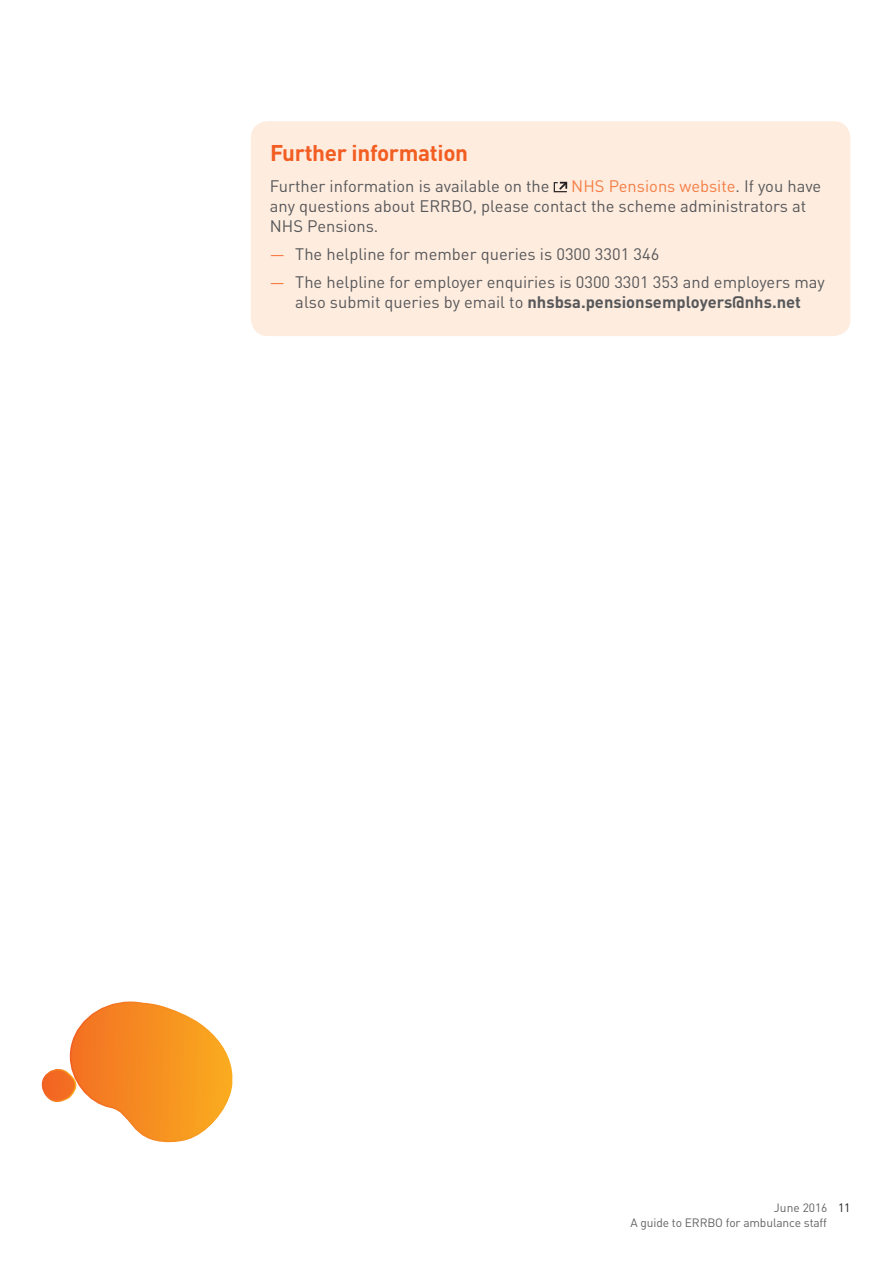
<style>
.page{position:relative;width:893px;height:1263px;background:#fff}
.page>*{position:absolute;margin:0;border:0;box-sizing:border-box;transform-origin:0 0}
.t1{font:700 22.5px "DINOT";letter-spacing:-.015em;color:#f25d21}
.t2{font:16.5px/19.8px "DINOT";color:#57585a}
.t3{font:12px/14.4px "DINOT";letter-spacing:-.01em;color:#636366}
.s1{color:#f47e44}
.s2{font-weight:700}
.s3{color:#231f20}
</style>
<div class="page">
<svg style="left:41px;top:1001px;width:192px;height:142px"></svg>
<div style="left:251px;top:121px;width:599px;height:215px;background:#feecdf;border-radius:17px"></div>
<svg style="left:554px;top:182px;width:13px;height:10px"></svg>
<h1 class="t1" style="left:270px;top:139px;width:200px">Further information</h1>
<p class="t2" style="left:270px;top:176px;width:281px">Further information is available on the</p>
<p class="t2" style="left:270px;top:176px;width:553px;text-indent:301px"><span class="s1">NHS Pensions website</span>. If you have any questions about ERRBO, please contact the scheme administrators at<br>NHS Pensions.</p>
<p class="t2" style="left:270px;top:244px;width:391px"><span class="s1">—</span> The helpline for member queries is 0300 3301 346</p>
<p class="t2" style="left:270px;top:272px;width:557px;text-align:center"><span class="s1">—</span> The helpline for employer enquiries is 0300 3301 353 and employers may also submit queries by email to <span class="s2">nhsbsa.pensionsemployers@nhs.net</span></p>
<p class="t3" style="left:630px;top:1201px;width:222px;text-indent:144px">June 2016 <span class="s3">11<br></span>A guide to ERRBO for ambulance staff</p>
</div>
